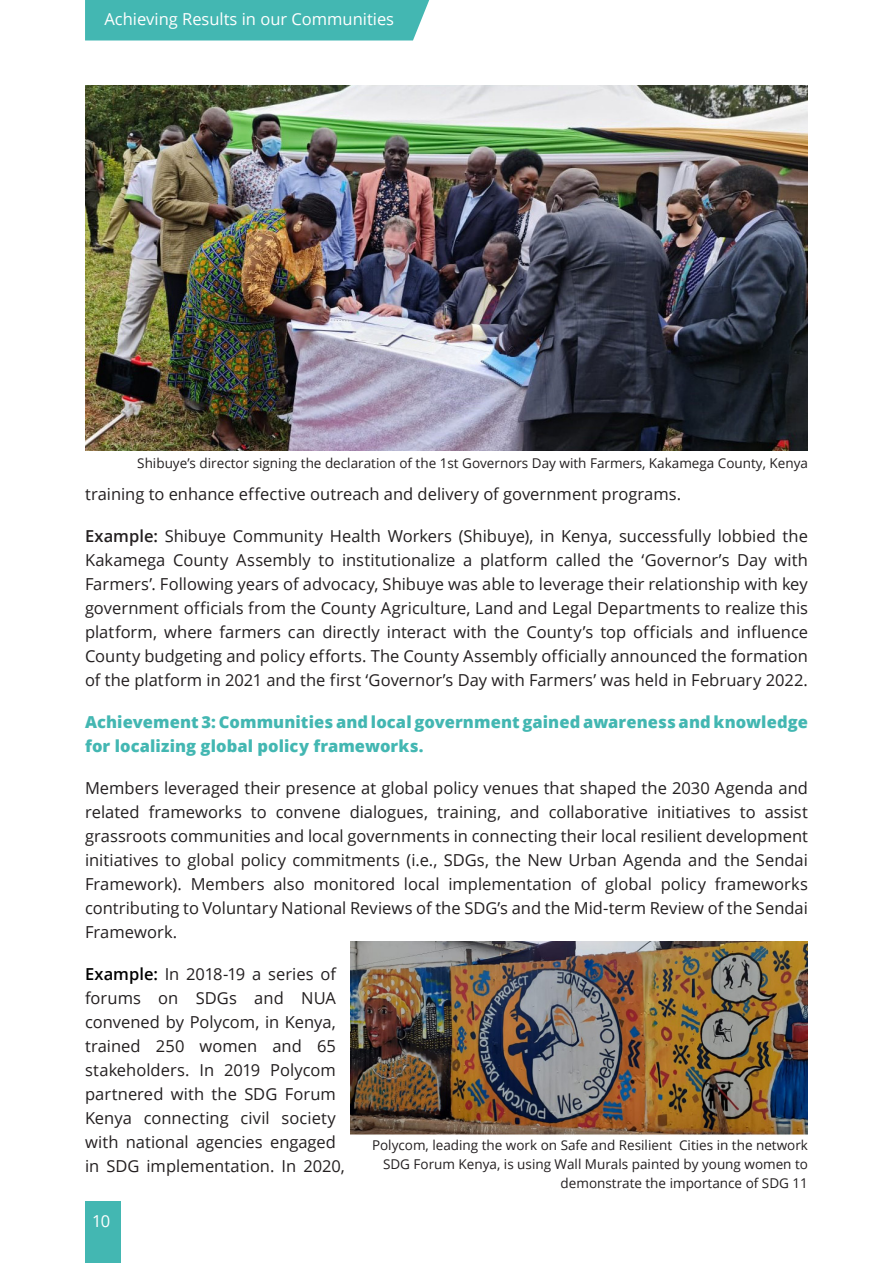
<style>
.page{position:relative;width:893px;height:1263px;background:#fff}
.page>*{position:absolute;margin:0;border:0;box-sizing:border-box;transform-origin:0 0}
.Body_Text{font:16.5px/24px "Open Sans";color:#231f20;text-align:justify}
.Body_Text-2{font:800 16.5px/24px "Open Sans";letter-spacing:.005em;color:#43b7b2}
.t1{font:16.5px "Open Sans";color:#fff}
.t2{font:13.5px/19.2px "Open Sans";color:#231f20;text-align:right}
.s1{font-weight:600}
.s2{font-weight:600;color:#000}
</style>
<div class="page">
<div style="left:85px;top:0;width:344px;height:41px;background:#43b7b2"></div>
<div style="left:85px;top:1201px;width:35px;height:62px;background:#43b7b2"></div>
<img style="left:85px;top:85px;width:723px;height:365px">
<img style="left:351px;top:942px;width:457px;height:193px">
<p class="t1" style="left:104px;top:8px;width:291px">Achieving Results in our Communities</p>
<p class="t2" style="left:137px;top:453px;width:672px">Shibuye’s director signing the declaration of the 1st Governors Day with Farmers, Kakamega County, Kenya</p>
<p class="Body_Text" style="left:85px;top:482px;width:595px">training to enhance effective outreach and delivery of government programs.</p>
<p class="Body_Text" style="left:85px;top:524px;width:724px"><span class="s1">Example:</span> Shibuye Community Health Workers (Shibuye), in Kenya, successfully lobbied the Kakamega County Assembly to institutionalize a platform called the ‘Governor’s Day with Farmers’. Following years of advocacy, Shibuye was able to leverage their relationship with key government officials from the County Agriculture, Land and Legal Departments to realize this platform, where farmers can directly interact with the County’s top officials and influence County budgeting and policy efforts. The County Assembly officially announced the formation of the platform in 2021 and the first ‘Governor’s Day with Farmers’ was held in February 2022.</p>
<p class="Body_Text-2" style="left:85px;top:709px;width:724px">Achievement 3: Communities and local government gained awareness and knowledge for localizing global policy frameworks.</p>
<p class="Body_Text" style="left:85px;top:776px;width:724px">Members leveraged their presence at global policy venues that shaped the 2030 Agenda and related frameworks to convene dialogues, training, and collaborative initiatives to assist grassroots communities and local governments in connecting their local resilient development initiatives to global policy commitments (i.e., SDGs, the New Urban Agenda and the Sendai Framework). Members also monitored local implementation of global policy frameworks contributing to Voluntary National Reviews of the SDG’s and the Mid-term Review of the Sendai Framework.</p>
<p class="Body_Text" style="left:85px;top:962px;width:261px;text-align:left"><span class="s2">Example:</span> In 2018-19 a series of forums on SDGs and NUA convened by Polycom, in Kenya, trained 250 women and 65 stakeholders. In 2019 Polycom partnered with the SDG Forum<br>Kenya connecting civil society with national agencies engaged in SDG implementation. In 2020,</p>
<p class="t2" style="left:372px;top:1135px;width:437px">Polycom, leading the work on Safe and Resilient Cities in the network<br>SDG Forum Kenya, is using Wall Murals painted by young women to demonstrate the importance of SDG 11</p>
<p class="t1" style="left:92px;top:1209px;width:20px">10</p>
</div>
